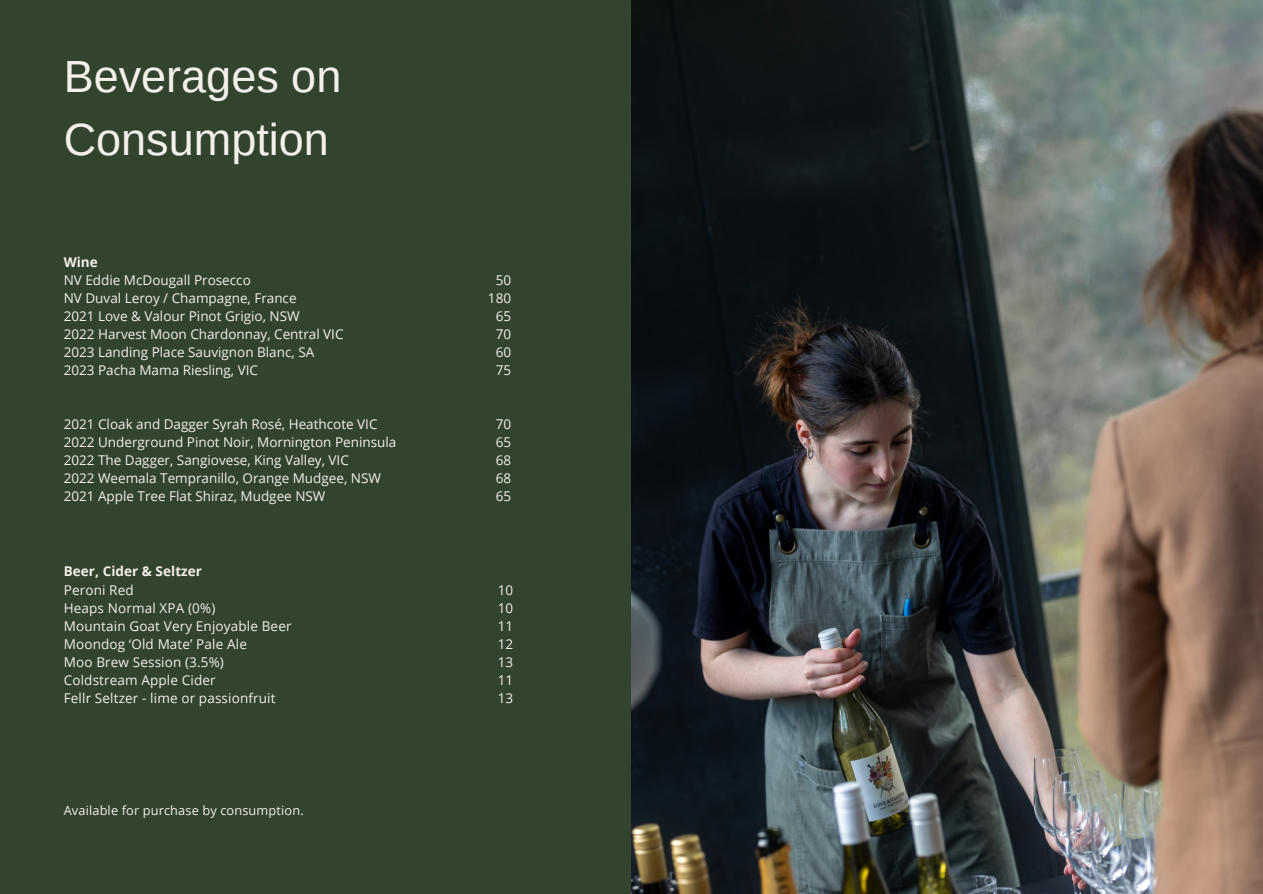
<style>
.page{position:relative;width:1263px;height:894px;background:#fff}
.page>*{position:absolute;margin:0;border:0;box-sizing:border-box;transform-origin:0 0}
.t1{font:45px/63px "Arimo";color:#f4efea}
.t2{font:13.5px/18px "Open Sans";color:#f4efea}
.t3{font:700 13.5px "Open Sans";letter-spacing:.005em;color:#f4efea}
.t4{font:12.75px "Open Sans";letter-spacing:.01em;color:#f4efea}
</style>
<div class="page">
<div style="left:0;top:0;width:1263px;height:893px;background:#33442e"></div>
<img style="left:631px;top:0;width:632px;height:893px">
<h1 class="t1" style="left:64px;top:44px;width:279px">Beverages on<br>Consumption</h1>
<p class="t3" style="left:64px;top:253px;width:35px">Wine</p>
<p class="t2" style="left:64px;top:271px;width:281px">NV Eddie McDougall Prosecco<br>NV Duval Leroy / Champagne, France<br>2021 Love &amp; Valour Pinot Grigio, NSW<br>2022 Harvest Moon Chardonnay, Central VIC 2023 Landing Place Sauvignon Blanc, SA 2023 Pacha Mama Riesling, VIC</p>
<p class="t2" style="left:64px;top:415px;width:334px">2021 Cloak and Dagger Syrah Rosé, Heathcote VIC 2022 Underground Pinot Noir, Mornington Peninsula 2022 The Dagger, Sangiovese, King Valley, VIC<br>2022 Weemala Tempranillo, Orange Mudgee, NSW 2021 Apple Tree Flat Shiraz, Mudgee NSW</p>
<p class="t3" style="left:64px;top:562px;width:140px">Beer, Cider &amp; Seltzer</p>
<p class="t2" style="left:64px;top:580px;width:229px">Peroni Red<br>Heaps Normal XPA (0%)<br>Mountain Goat Very Enjoyable Beer<br>Moondog ‘Old Mate’ Pale Ale<br>Moo Brew Session (3.5%)<br>Coldstream Apple Cider<br>Fellr Seltzer - lime or passionfruit</p>
<p class="t4" style="left:64px;top:801px;width:241px">Available for purchase by consumption.</p>
<p class="t2" style="left:488px;top:271px;width:25px;text-align:center">50<br>180<br>65<br>70<br>60<br>75</p>
<p class="t2" style="left:496px;top:415px;width:17px;text-align:justify">70<br>65<br>68<br>68<br>65</p>
<p class="t2" style="left:498px;top:580px;width:17px;text-align:justify">10<br>10<br>11<br>12<br>13<br>11<br>13</p>
</div>
